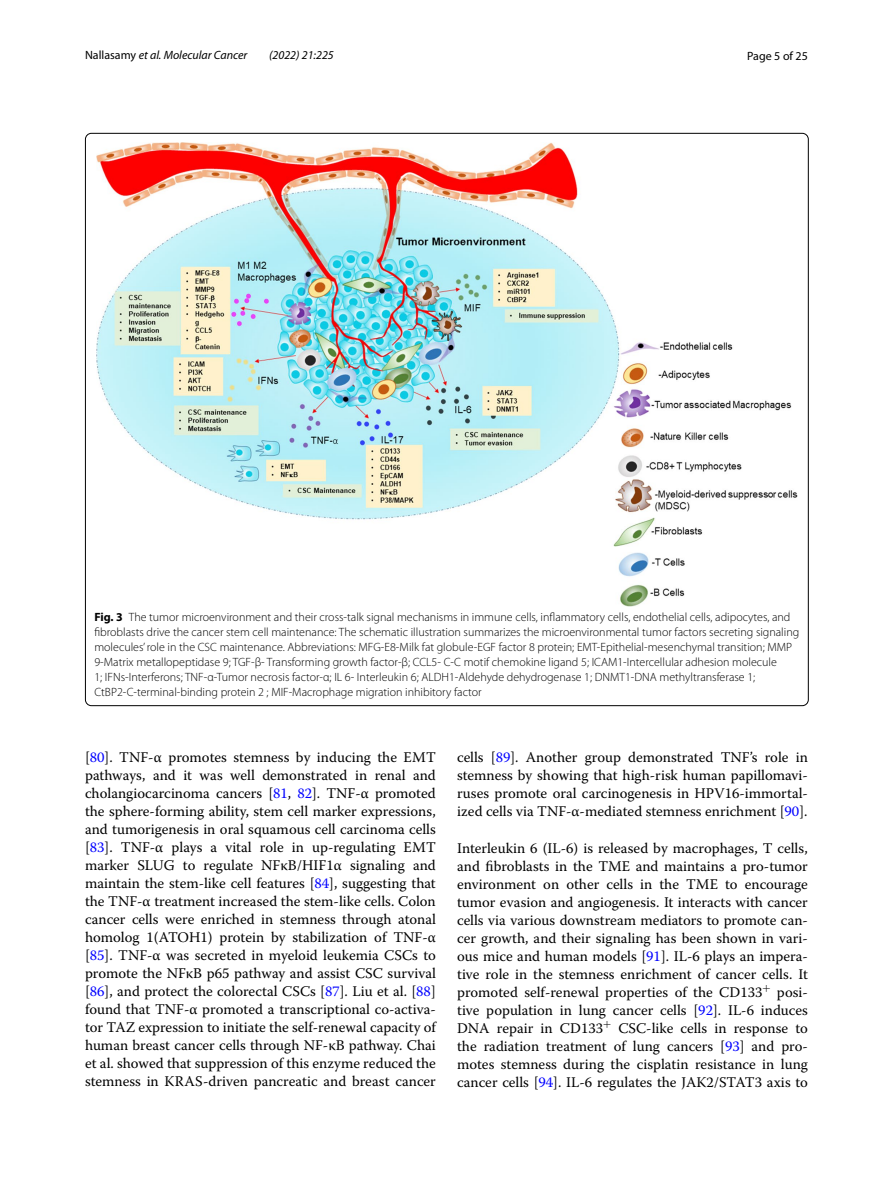
<style>
.page{position:relative;width:893px;height:1187px;background:#fff}
.page>*{position:absolute;margin:0;border:0;box-sizing:border-box;transform-origin:0 0}
.t1{font:14.7px/18px "Warnock Pro";color:#000;text-align:justify}
.t2{font:300 12px/15px "Myriad Pro";color:#000}
.t3{font:italic 12px "Myriad Pro";color:#000}
.t4{font:12px "Myriad Pro";color:#000}
.s1{font-style:normal}
.s2{font-weight:700}
.s3{color:#00f}
</style>
<div class="page">
<img style="left:97px;top:142px;width:700px;height:464px">
<p class="t3" style="left:85px;top:48px;width:164px"><span class="s1">Nallasamy</span> et al. Molecular Cancer</p>
<p class="t3" style="left:269px;top:48px;width:66px">(2022) 21:225</p>
<p class="t4" style="left:747px;top:48px;width:62px">Page 5 of 25</p>
<p class="t2" style="left:94px;top:610px;width:706px"><span class="s2">Fig. 3</span> The tumor microenvironment and their cross-talk signal mechanisms in immune cells, inflammatory cells, endothelial cells, adipocytes, and fibroblasts drive the cancer stem cell maintenance: The schematic illustration summarizes the microenvironmental tumor factors secreting signaling molecules’ role in the CSC maintenance. Abbreviations: MFG-E8-Milk fat globule-EGF factor 8 protein; EMT-Epithelial-mesenchymal transition; MMP 9-Matrix metallopeptidase 9; TGF-β- Transforming growth factor-β; CCL5- C-C motif chemokine ligand 5; ICAM1-Intercellular adhesion molecule<br>1; IFNs-Interferons; TNF-α-Tumor necrosis factor-α; IL 6- Interleukin 6; ALDH1-Aldehyde dehydrogenase 1; DNMT1-DNA methyltransferase 1; CtBP2-C-terminal-binding protein 2 ; MIF-Macrophage migration inhibitory factor</p>
<p class="t1" style="left:85px;top:747px;width:352px">[<span class="s3">80</span>]. TNF‑α promotes stemness by inducing the EMT pathways, and it was well demonstrated in renal and cholangiocarcinoma cancers [<span class="s3">81</span>, <span class="s3">82</span>]. TNF‑α promoted the sphere-forming ability, stem cell marker expressions, and tumorigenesis in oral squamous cell carcinoma cells [<span class="s3">83</span>]. TNF-α plays a vital role in up-regulating EMT marker SLUG to regulate NFκB/HIF1α signaling and maintain the stem-like cell features [<span class="s3">84</span>], suggesting that the TNF‑α treatment increased the stem-like cells. Colon cancer cells were enriched in stemness through atonal homolog 1(ATOH1) protein by stabilization of TNF‑α [<span class="s3">85</span>]. TNF‑α was secreted in myeloid leukemia CSCs to promote the NFκB p65 pathway and assist CSC survival [<span class="s3">86</span>], and protect the colorectal CSCs [<span class="s3">87</span>]. Liu et al. [<span class="s3">88</span>] found that TNF‑α promoted a transcriptional co-activa&shy;tor TAZ expression to initiate the self-renewal capacity of human breast cancer cells through NF-κB pathway. Chai et al. showed that suppression of this enzyme reduced the stemness in KRAS-driven pancreatic and breast cancer</p>
<p class="t1" style="left:457px;top:747px;width:352px">cells [<span class="s3">89</span>]. Another group demonstrated TNF’s role in stemness by showing that high-risk human papillomavi&shy;ruses promote oral carcinogenesis in HPV16-immortal&shy;ized cells via TNF-α-mediated stemness enrichment [<span class="s3">90</span>].</p>
<p class="t1" style="left:457px;top:838px;width:352px">Interleukin 6 (IL-6) is released by macrophages, T cells, and fibroblasts in the TME and maintains a pro-tumor environment on other cells in the TME to encourage tumor evasion and angiogenesis. It interacts with cancer cells via various downstream mediators to promote can&shy;cer growth, and their signaling has been shown in vari&shy;ous mice and human models [<span class="s3">91</span>]. IL-6 plays an impera&shy;tive role in the stemness enrichment of cancer cells. It promoted self-renewal properties of the CD133<sup>+</sup> posi&shy;tive population in lung cancer cells [<span class="s3">92</span>]. IL-6 induces DNA repair in CD133<sup>+</sup> CSC-like cells in response to the radiation treatment of lung cancers [<span class="s3">93</span>] and pro&shy;motes stemness during the cisplatin resistance in lung cancer cells [<span class="s3">94</span>]. IL-6 regulates the JAK2/STAT3 axis to</p>
</div>
